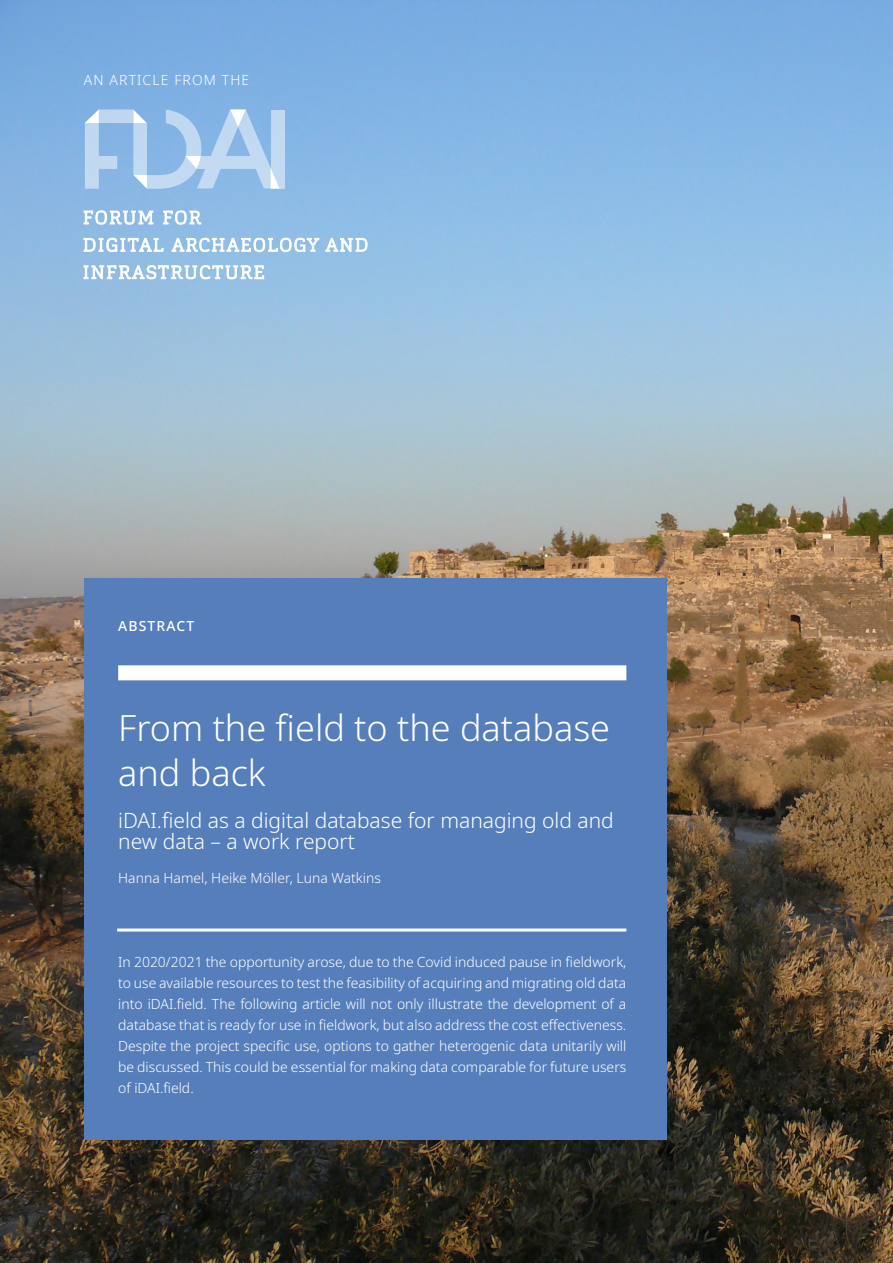
<style>
.page{position:relative;width:893px;height:1263px;background:#fff}
.page>*{position:absolute;margin:0;border:0;box-sizing:border-box;transform-origin:0 0}
.t1{font:300 36px/45px "Noto Sans";color:#fff}
.t2{font:300 21px/21px "Noto Sans";color:#fff}
.t3{font:300 13.95px/21px "Noto Sans";color:#fff;text-align:justify}
.t4{font:300 13.95px "Noto Sans";letter-spacing:.08em;color:#fff}
.t5{font:500 13.95px "Noto Sans";letter-spacing:.08em;color:#fff}
</style>
<div class="page">
<img style="left:0;top:0;width:893px;height:1263px">
<div style="left:271px;top:110px;width:14px;height:78px;background:#c1daf2"></div>
<svg style="left:85px;top:109px;width:194px;height:80px;background:#a4c7eb"></svg>
<svg style="left:84px;top:265px;width:180px;height:14px"></svg>
<svg style="left:84px;top:238px;width:283px;height:14px"></svg>
<svg style="left:84px;top:211px;width:117px;height:13px"></svg>
<div style="left:84px;top:579px;width:583px;height:561px;background:#557ebb"></div>
<div style="left:118px;top:665px;width:508px;height:15px;background:#fff"></div>
<hr style="left:117px;top:928px;width:509px;height:3px;background:#fff">
<p class="t4" style="left:84px;top:70px;width:167px">AN ARTICLE FROM THE</p>
<p class="t5" style="left:118px;top:616px;width:77px">ABSTRACT</p>
<h1 class="t1" style="left:118px;top:706px;width:493px">From the field to the database and back</h1>
<h2 class="t2" style="left:118px;top:810px;width:497px">iDAI.field as a digital database for managing old and new data – a work report</h2>
<p class="t3" style="left:118px;top:868px;width:264px">Hanna Hamel, Heike Möller, Luna Watkins</p>
<p class="t3" style="left:118px;top:952px;width:510px">In 2020/2021 the opportunity arose, due to the Covid induced pause in fieldwork, to use available resources to test the feasibility of acquiring and migrating old data into iDAI.field. The following article will not only illustrate the development of a database that is ready for use in fieldwork, but also address the cost effectiveness.<br>Despite the project specific use, options to gather heterogenic data unitarily will be discussed. This could be essential for making data comparable for future users of iDAI.field.</p>
</div>
